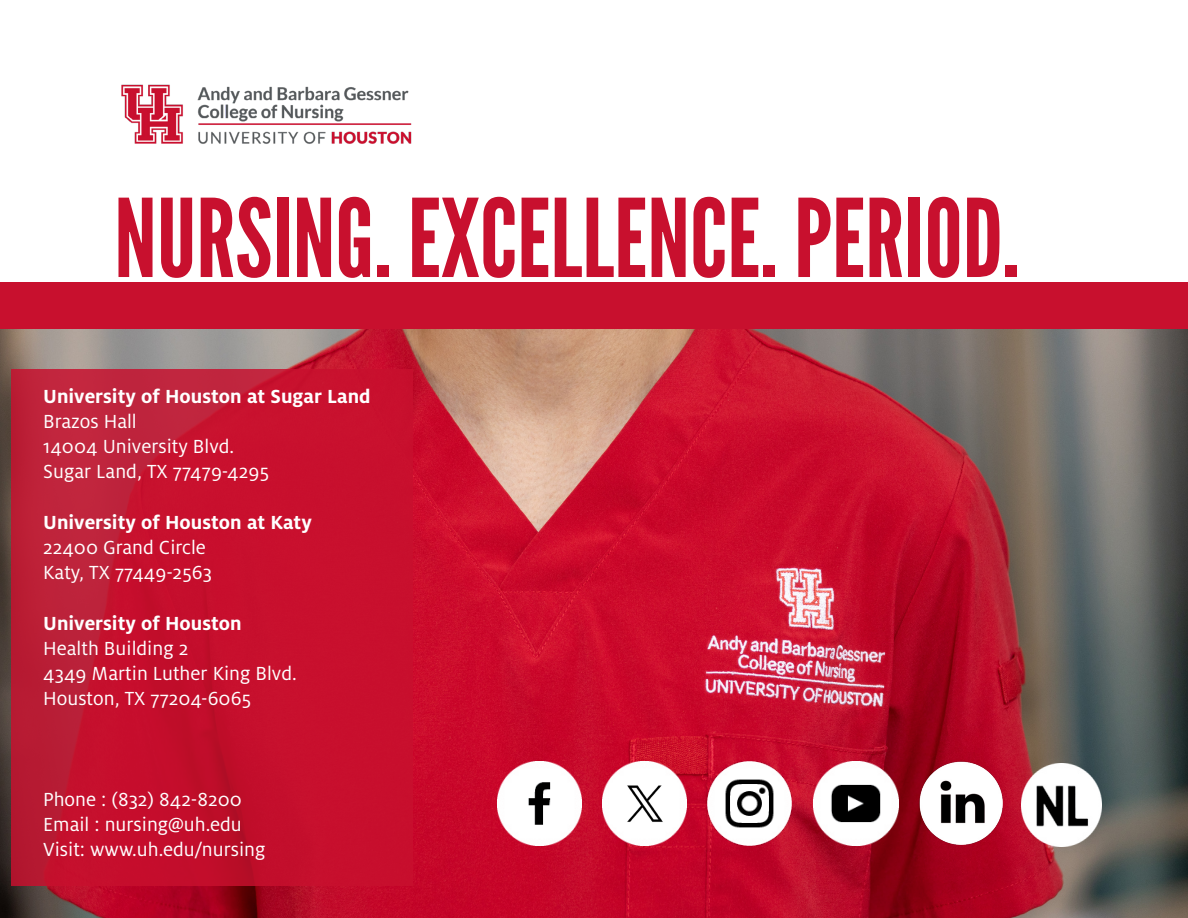
<style>
.page{position:relative;width:1188px;height:918px;background:#fff}
.page>*{position:absolute;margin:0;border:0;box-sizing:border-box;transform-origin:0 0}
.t1{font:108px "League Gothic";color:#c8102e}
.t2{font:21px/25.2px "Milo OT";color:#fff}
.t3{font:700 21px "Milo OT";color:#fff}
</style>
<div class="page">
<img style="left:0;top:328px;width:1188px;height:590px">
<img style="left:121px;top:84px;width:291px;height:60px">
<div style="left:0;top:282px;width:1188px;height:46px;background:#c8102e"></div>
<img style="left:497px;top:761px;width:85px;height:85px">
<img style="left:602px;top:761px;width:85px;height:85px">
<img style="left:707px;top:761px;width:85px;height:85px">
<img style="left:814px;top:761px;width:84px;height:85px">
<img style="left:1022px;top:764px;width:79px;height:83px">
<img style="left:914px;top:757px;width:92px;height:92px">
<svg style="left:11px;top:369px;width:402px;height:517px;background:#c3132f"></svg>
<img style="left:613px;top:781px;width:63px;height:45px">
<h1 class="t1" style="left:114px;top:174px;width:907px">NURSING. EXCELLENCE. PERIOD.</h1>
<p class="t3" style="left:43px;top:384px;width:329px">University of Houston at Sugar Land</p>
<p class="t2" style="left:43px;top:409px;width:227px">Brazos Hall<br>14004 University Blvd.<br>Sugar Land, TX 77479-4295</p>
<p class="t3" style="left:43px;top:510px;width:270px">University of Houston at Katy</p>
<p class="t2" style="left:43px;top:535px;width:170px">22400 Grand Circle<br>Katy, TX 77449-2563</p>
<p class="t3" style="left:43px;top:611px;width:200px">University of Houston</p>
<p class="t2" style="left:43px;top:636px;width:255px">Health Building 2<br>4349 Martin Luther King Blvd.<br>Houston, TX 77204-6065</p>
<p class="t2" style="left:43px;top:787px;width:224px">Phone : (832) 842-8200<br>Email : nursing@uh.edu<br>Visit: www.uh.edu/nursing</p>
</div>
